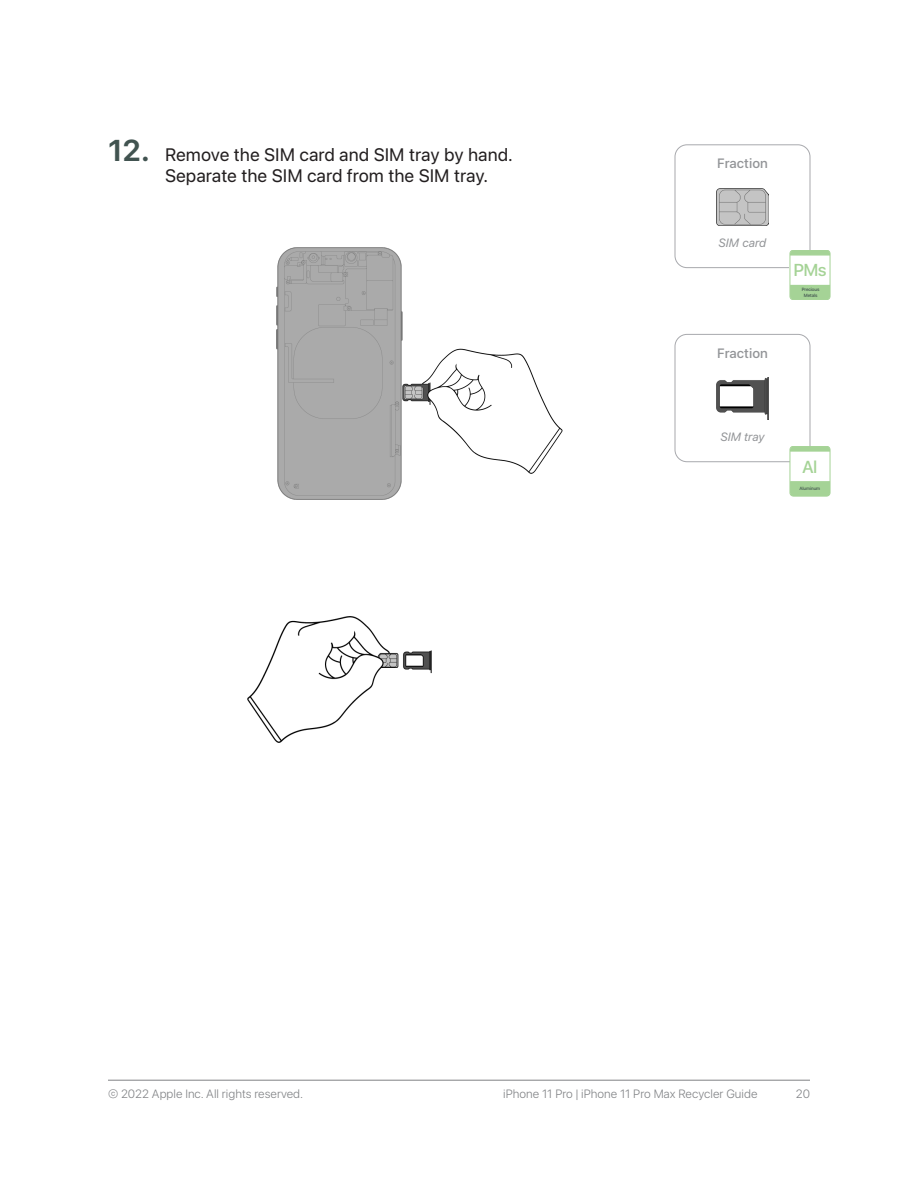
<style>
.page{position:relative;width:918px;height:1188px;background:#fff}
.page>*{position:absolute;margin:0;border:0;box-sizing:border-box;transform-origin:0 0}
.t1{font:18px/21px "SF Hello";color:#231f20}
.t2{font:500 17.25px "SF Hello";color:#a5d396}
.Fraction__Heading{font:500 13.5px "SF Hello";color:#939598}
.t3{font:300 12px "SF Hello";color:#808285}
.Fraction__Descriptio{font:italic 12px "SF Hello";color:#939598}
.t4{font:500 4.65px/5.7px "SF Hello";letter-spacing:-.02em;color:#41524f;text-align:center}
.s1{font-weight:600;font-size:30px;color:#415350}
</style>
<div class="page">
<hr style="left:108px;top:1080px;width:702px;height:1px;background:#808285">
<img style="left:276px;top:247px;width:287px;height:253px">
<img style="left:247px;top:617px;width:185px;height:126px">
<div style="left:675px;top:144px;width:135px;height:124px;border:1px solid #a8a9ad;border-radius:12px"></div>
<div style="left:675px;top:334px;width:135px;height:128px;border:1px solid #a8a9ad;border-radius:12px"></div>
<img style="left:716px;top:188px;width:53px;height:38px">
<img style="left:716px;top:378px;width:53px;height:42px">
<div style="left:790px;top:255px;width:40px;height:32px;background:#fff"></div>
<svg style="left:790px;top:284px;width:40px;height:16px"></svg>
<svg style="left:790px;top:250px;width:40px;height:6px"></svg>
<div style="left:790px;top:250px;width:40px;height:50px;border:1px solid #a5d396;border-radius:3px"></div>
<div style="left:790px;top:451px;width:40px;height:32px;background:#fff"></div>
<svg style="left:790px;top:481px;width:40px;height:15px"></svg>
<svg style="left:790px;top:446px;width:40px;height:6px"></svg>
<div style="left:790px;top:446px;width:40px;height:50px;border:1px solid #a5d396;border-radius:3px"></div>
<p class="t1" style="left:165px;top:144px;width:349px;text-indent:-57px"><span class="s1">12.</span> Remove the SIM card and SIM tray by hand.<br>Separate the SIM card from the SIM tray.</p>
<p class="Fraction__Heading" style="left:717px;top:156px;width:52px">Fraction</p>
<p class="Fraction__Descriptio" style="left:719px;top:236px;width:49px">SIM card</p>
<p class="Fraction__Heading" style="left:717px;top:345px;width:52px">Fraction</p>
<p class="t2" style="left:793px;top:260px;width:35px">PMs</p>
<p class="t4" style="left:802px;top:286px;width:19px">Precious<br>Metals</p>
<p class="Fraction__Descriptio" style="left:720px;top:430px;width:46px">SIM tray</p>
<p class="t2" style="left:802px;top:457px;width:17px">Al</p>
<p class="t4" style="left:800px;top:486px;width:22px">Aluminum</p>
<p class="t3" style="left:108px;top:1087px;width:197px">© 2022 Apple Inc. All rights reserved.</p>
<p class="t3" style="left:503px;top:1087px;width:256px">iPhone 11 Pro | iPhone 11 Pro Max Recycler Guide</p>
<p class="t3" style="left:796px;top:1087px;width:16px">20</p>
</div>
